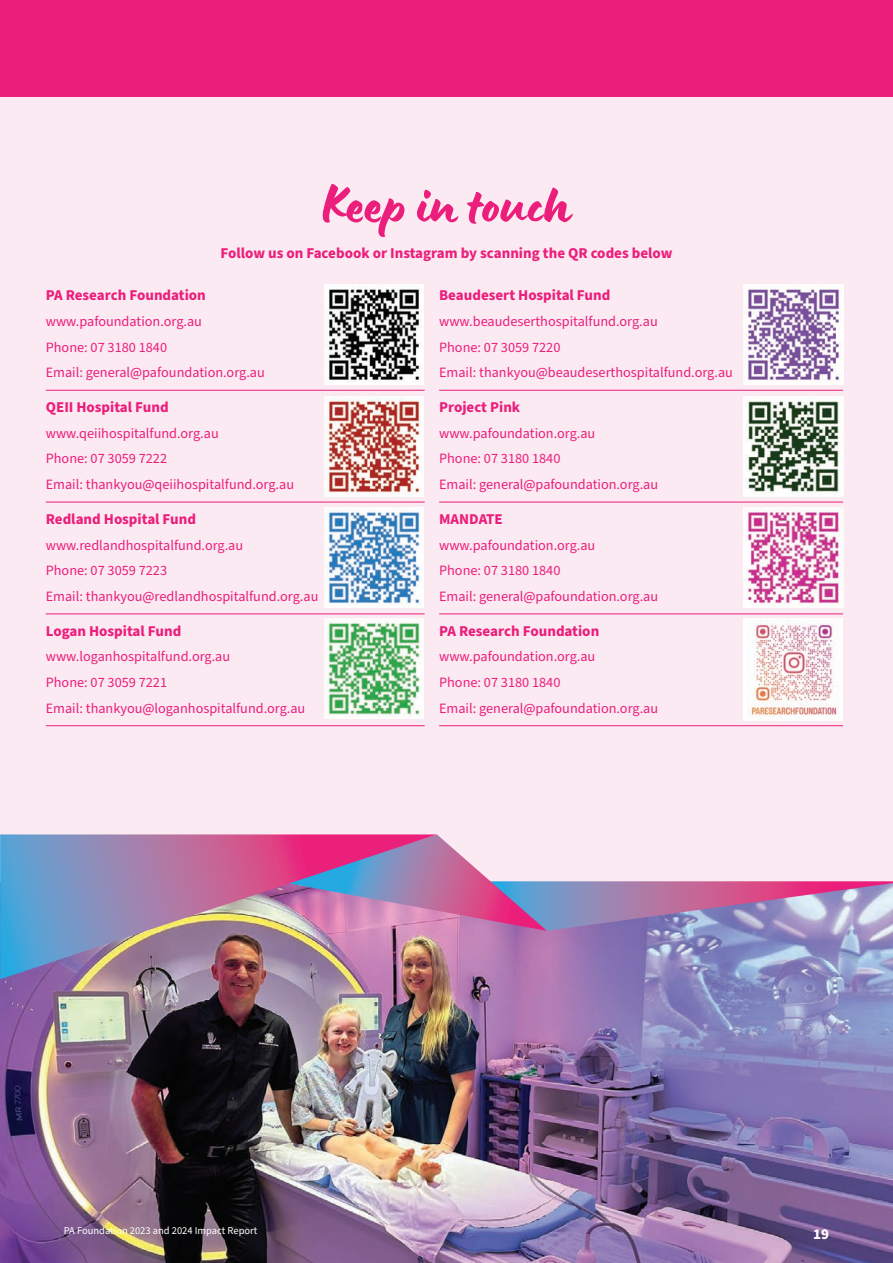
<style>
.page{position:relative;width:893px;height:1263px;background:#fff}
.page>*{position:absolute;margin:0;border:0;box-sizing:border-box;transform-origin:0 0}
.t1{font:60px "Lumios Brush";color:#eb1e7b}
.t2{font:700 15px "Source Sans Pro";color:#eb1e7b}
.t3{font:700 15px "Source Sans Pro";color:#fff}
.t4{font:14.25px/25.7px "Source Sans Pro";color:#eb1e7b}
.t5{font:10.5px "Source Sans Pro";color:#fff}
</style>
<div class="page">
<img style="left:0;top:931px;width:893px;height:332px">
<div style="left:0;top:0;width:893px;height:881px;background:#fceaf2"></div>
<div style="left:0;top:0;width:893px;height:96px;background:#eb1e7b"></div>
<img style="left:743px;top:507px;width:100px;height:100px">
<img style="left:743px;top:396px;width:100px;height:100px">
<hr style="left:46px;top:390px;width:379px;height:1px;background:#eb1e7b">
<hr style="left:46px;top:502px;width:379px;height:1px;background:#eb1e7b">
<hr style="left:46px;top:613px;width:379px;height:1px;background:#eb1e7b">
<hr style="left:46px;top:725px;width:379px;height:1px;background:#eb1e7b">
<img style="left:324px;top:396px;width:100px;height:100px">
<img style="left:743px;top:285px;width:100px;height:100px">
<img style="left:324px;top:507px;width:100px;height:100px">
<img style="left:324px;top:619px;width:100px;height:100px">
<img style="left:324px;top:285px;width:100px;height:100px">
<hr style="left:439px;top:390px;width:404px;height:1px;background:#eb1e7b">
<hr style="left:439px;top:502px;width:404px;height:1px;background:#eb1e7b">
<hr style="left:439px;top:613px;width:404px;height:1px;background:#eb1e7b">
<hr style="left:439px;top:725px;width:404px;height:1px;background:#eb1e7b">
<svg style="left:437px;top:834px;width:456px;height:97px"></svg>
<img style="left:1px;top:834px;width:436px;height:145px">
<svg style="left:0;top:834px;width:1px;height:145px"></svg>
<div style="left:743px;top:619px;width:100px;height:102px;background:#fff"></div>
<img style="left:747px;top:620px;width:92px;height:98px">
<h1 class="t1" style="left:321px;top:162px;width:252px">Keep in touch</h1>
<p class="t2" style="left:220px;top:243px;width:454px">Follow us on Facebook or Instagram by scanning the QR codes below</p>
<p class="t2" style="left:46px;top:285px;width:162px">PA Research Foundation</p>
<p class="t4" style="left:46px;top:309px;width:221px">www.pafoundation.org.au<br>Phone: 07 3180 1840<br>Email: general@pafoundation.org.au</p>
<p class="t2" style="left:46px;top:397px;width:124px">QEII Hospital Fund</p>
<p class="t4" style="left:46px;top:421px;width:250px">www.qeiihospitalfund.org.au<br>Phone: 07 3059 7222<br>Email: thankyou@qeiihospitalfund.org.au</p>
<p class="t2" style="left:46px;top:509px;width:152px">Redland Hospital Fund</p>
<p class="t4" style="left:46px;top:532px;width:274px">www.redlandhospitalfund.org.au<br>Phone: 07 3059 7223<br>Email: thankyou@redlandhospitalfund.org.au</p>
<p class="t2" style="left:46px;top:621px;width:137px">Logan Hospital Fund</p>
<p class="t4" style="left:46px;top:644px;width:261px">www.loganhospitalfund.org.au<br>Phone: 07 3059 7221<br>Email: thankyou@loganhospitalfund.org.au</p>
<p class="t2" style="left:439px;top:285px;width:173px">Beaudesert Hospital Fund</p>
<p class="t4" style="left:439px;top:309px;width:295px">www.beaudeserthospitalfund.org.au<br>Phone: 07 3059 7220<br>Email: thankyou@beaudeserthospitalfund.org.au</p>
<p class="t2" style="left:439px;top:397px;width:83px">Project Pink</p>
<p class="t4" style="left:439px;top:421px;width:221px">www.pafoundation.org.au<br>Phone: 07 3180 1840<br>Email: general@pafoundation.org.au</p>
<p class="t2" style="left:439px;top:509px;width:65px">MANDATE</p>
<p class="t4" style="left:439px;top:532px;width:221px">www.pafoundation.org.au<br>Phone: 07 3180 1840<br>Email: general@pafoundation.org.au</p>
<p class="t2" style="left:439px;top:621px;width:162px">PA Research Foundation</p>
<p class="t4" style="left:439px;top:644px;width:221px">www.pafoundation.org.au<br>Phone: 07 3180 1840<br>Email: general@pafoundation.org.au</p>
<p class="t5" style="left:64px;top:1223px;width:195px">PA Foundation 2023 and 2024 Impact Report</p>
<p class="t3" style="left:813px;top:1223px;width:17px">19</p>
</div>
